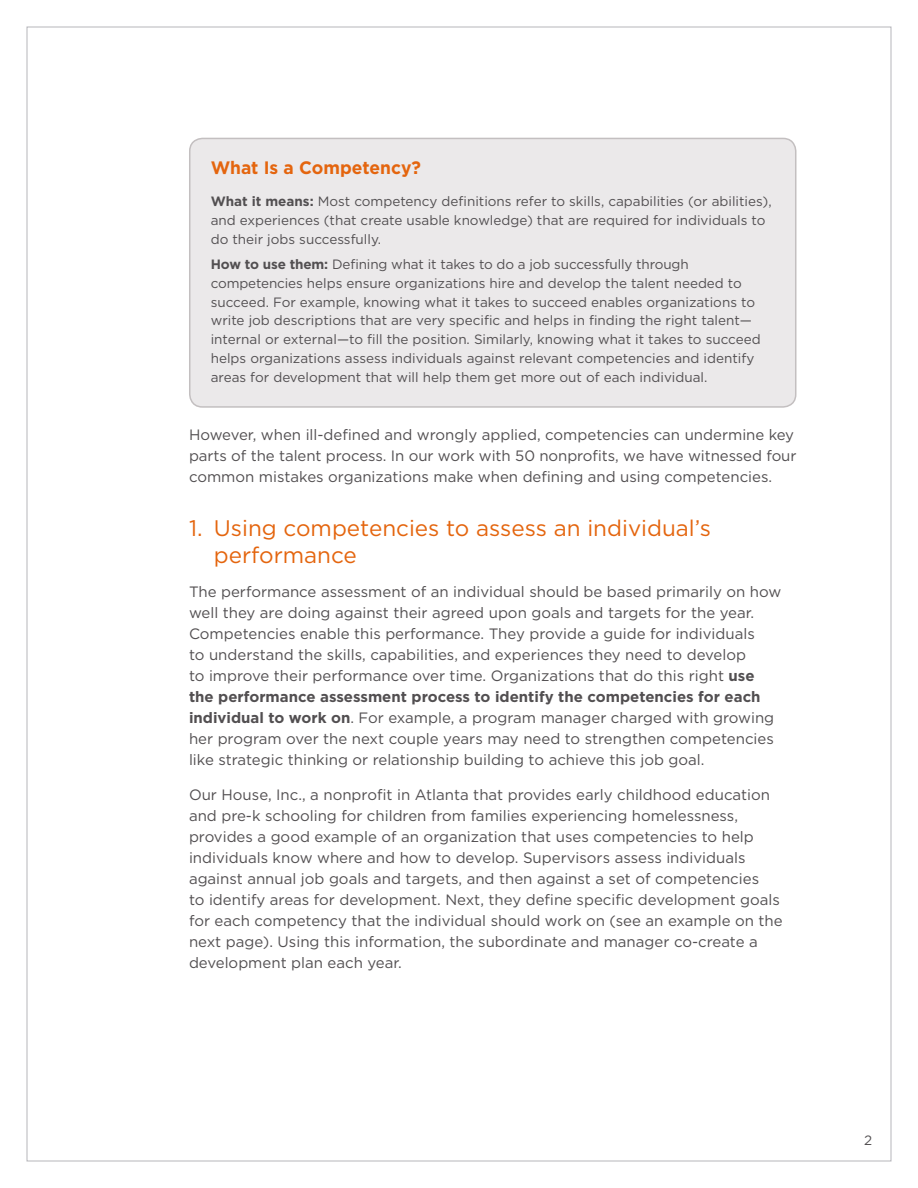
<style>
.page{position:relative;width:918px;height:1188px;background:#fff}
.page>*{position:absolute;margin:0;border:0;box-sizing:border-box;transform-origin:0 0}
._12-OrangeHead{font:22.5px/27px "Gotham";color:#e4650e}
._05-FastFactsHead__s{font:700 18px "Gotham";color:#e4650e}
._04-BodyText{font:15px/21px "Gotham";color:#524f51}
._06-FastFactsText__s{font:13.5px/18.8px "Gotham";color:#524f51}
.s1{font-weight:700}
</style>
<div class="page">
<div style="left:190px;top:138px;width:606px;height:269px;background:#ebe9ea;border-radius:13px"></div>
<div style="left:189px;top:138px;width:607px;height:270px;border:2px solid #c3bfc0;border-radius:13px"></div>
<p class="_05-FastFactsHead__s" style="left:211px;top:156px;width:212px">What Is a Competency?</p>
<p class="_06-FastFactsText__s" style="left:211px;top:192px;width:563px"><span class="s1">What it means:</span> Most competency definitions refer to skills, capabilities (or abilities), and experiences (that create usable knowledge) that are required for individuals to do their jobs successfully.</p>
<p class="_06-FastFactsText__s" style="left:211px;top:255px;width:551px"><span class="s1">How to use them:</span> Defining what it takes to do a job successfully through competencies helps ensure organizations hire and develop the talent needed to succeed. For example, knowing what it takes to succeed enables organizations to write job descriptions that are very specific and helps in finding the right talent— internal or external—to fill the position. Similarly, knowing what it takes to succeed helps organizations assess individuals against relevant competencies and identify areas for development that will help them get more out of each individual.</p>
<p class="_04-BodyText" style="left:189px;top:424px;width:609px">However, when ill-defined and wrongly applied, competencies can undermine key parts of the talent process. In our work with 50 nonprofits, we have witnessed four common mistakes organizations make when defining and using competencies.</p>
<p class="_12-OrangeHead" style="left:214px;top:514px;width:499px;text-indent:-25px">1. Using competencies to assess an individual’s performance</p>
<p class="_04-BodyText" style="left:189px;top:581px;width:594px">The performance assessment of an individual should be based primarily on how well they are doing against their agreed upon goals and targets for the year.<br>Competencies enable this performance. They provide a guide for individuals<br>to understand the skills, capabilities, and experiences they need to develop<br>to improve their performance over time. Organizations that do this right <span class="s1">use the performance assessment process to identify the competencies for each individual to work on</span>. For example, a program manager charged with growing her program over the next couple years may need to strengthen competencies like strategic thinking or relationship building to achieve this job goal.</p>
<p class="_04-BodyText" style="left:189px;top:784px;width:595px">Our House, Inc., a nonprofit in Atlanta that provides early childhood education and pre-k schooling for children from families experiencing homelessness, provides a good example of an organization that uses competencies to help individuals know where and how to develop. Supervisors assess individuals against annual job goals and targets, and then against a set of competencies<br>to identify areas for development. Next, they define specific development goals for each competency that the individual should work on (see an example on the next page). Using this information, the subordinate and manager co-create a development plan each year.</p>
<p class="_06-FastFactsText__s" style="left:864px;top:1130px;width:10px">2</p>
</div>
